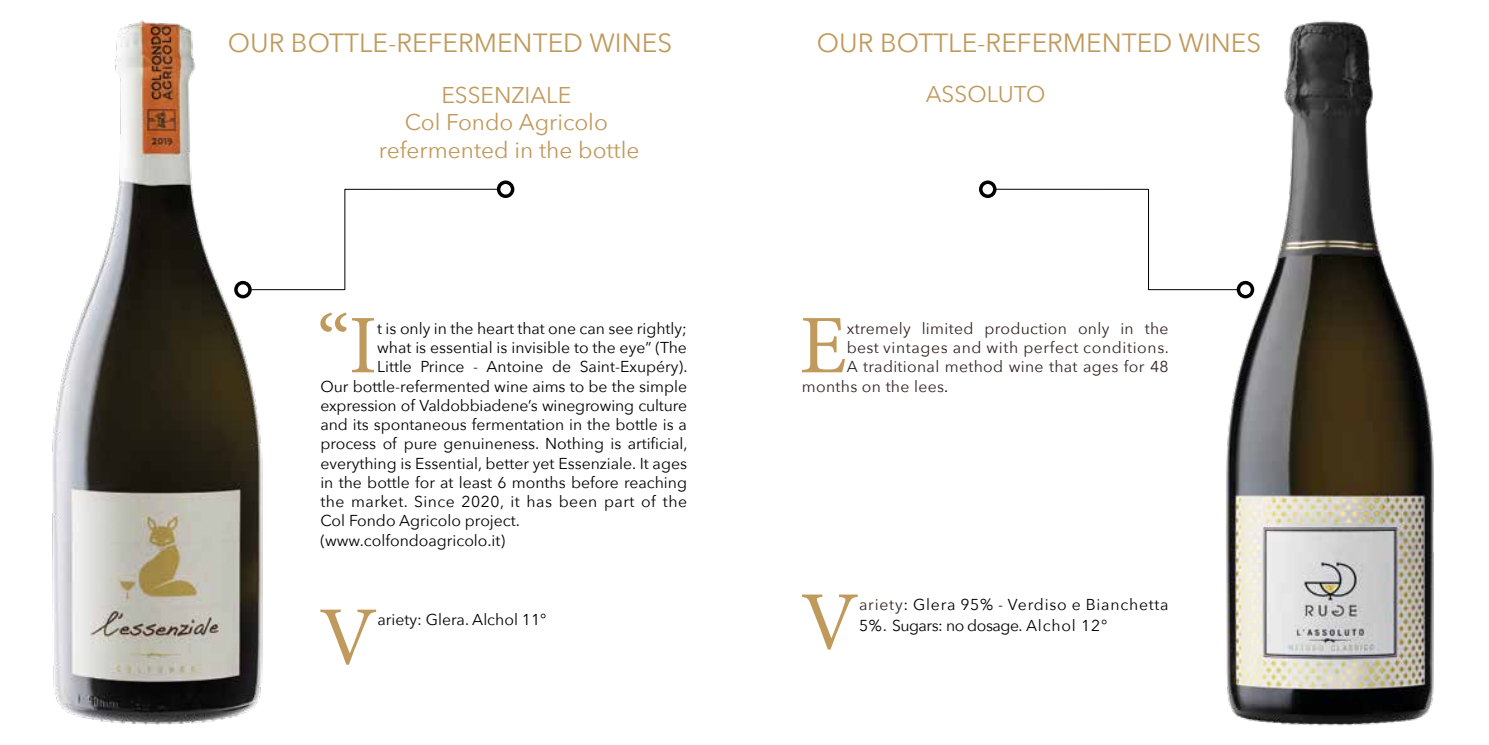
<style>
.page{position:relative;width:1489px;height:745px;background:#fff}
.page>*{position:absolute;margin:0;border:0;box-sizing:border-box;transform-origin:0 0}
.t1{font:83.3px "Minion Pro";color:#c09a5c}
.t2{font:26.25px "Avenir Next";color:#c09a5c}
.t3{font:22.75px/27.3px "Avenir Next";color:#c09a5c;text-align:center}
.t4{font:15.75px "Avenir Next";color:#000}
.t5{font:15.75px "Avenir Next";letter-spacing:.02em;color:#312421}
.t6{font:15.75px/21px "Avenir Next";letter-spacing:.05em;color:#000}
.t7{font:15.75px "Avenir Next";letter-spacing:.03em;color:#000}
.t8{font:15.75px "Avenir Next";letter-spacing:.04em;color:#312421}
.s1{color:#000}
.s2{color:#312421}
</style>
<div class="page">
<img style="left:1221px;top:20px;width:213px;height:706px">
<img style="left:52px;top:20px;width:211px;height:705px">
<svg style="left:249px;top:188px;width:250px;height:102px"></svg>
<div style="left:497px;top:180px;width:17px;height:18px;border:4px solid #000;border-radius:50%"></div>
<div style="left:234px;top:281px;width:18px;height:17px;border:4px solid #000;border-radius:50%"></div>
<svg style="left:993px;top:188px;width:246px;height:102px"></svg>
<div style="left:978px;top:180px;width:18px;height:18px;border:4px solid #000;border-radius:50%"></div>
<div style="left:1236px;top:281px;width:18px;height:17px;border:4px solid #000;border-radius:50%"></div>
<h2 class="t2" style="left:228px;top:21px;width:446px">OUR BOTTLE-REFERMENTED WINES</h2>
<h2 class="t2" style="left:816px;top:21px;width:446px">OUR BOTTLE-REFERMENTED WINES</h2>
<h3 class="t3" style="left:441px;top:80px;width:131px">ESSENZIALE</h3>
<h3 class="t3" style="left:925px;top:80px;width:121px">ASSOLUTO</h3>
<h3 class="t3" style="left:379px;top:108px;width:262px">Col Fondo Agricolo refermented in the bottle</h3>
<h1 class="t1" style="left:317px;top:289px;width:62px">“I</h1>
<p class="t4" style="left:377px;top:315px;width:311px">t is only in the heart that one can see rightly;</p>
<p class="t4" style="left:377px;top:334px;width:311px">what is essential is invisible to the eye” (The</p>
<p class="t4" style="left:377px;top:353px;width:312px">Little Prince - Antoine de Saint-Exupéry).</p>
<p class="t4" style="left:320px;top:372px;width:368px">Our bottle-refermented wine aims to be the simple</p>
<p class="t4" style="left:320px;top:392px;width:368px">expression of Valdobbiadene’s winegrowing culture</p>
<p class="t4" style="left:320px;top:411px;width:368px">and its spontaneous fermentation in the bottle is a</p>
<p class="t4" style="left:320px;top:430px;width:368px">process of pure genuineness. Nothing is artificial,</p>
<p class="t4" style="left:320px;top:449px;width:368px">everything is Essential, better yet Essenziale. It ages</p>
<p class="t4" style="left:320px;top:469px;width:368px">in the bottle for at least 6 months before reaching</p>
<p class="t7" style="left:320px;top:488px;width:368px">the market. Since 2020, it has been part of the</p>
<p class="t4" style="left:320px;top:507px;width:201px">Col Fondo Agricolo project.</p>
<p class="t4" style="left:320px;top:526px;width:186px">(www.colfondoagricolo.it)</p>
<h1 class="t1" style="left:319px;top:581px;width:60px">V</h1>
<p class="t4" style="left:377px;top:606px;width:170px">ariety: Glera. Alchol 11°</p>
<h1 class="t1" style="left:799px;top:289px;width:49px">E</h1>
<p class="t5" style="left:846px;top:315px;width:323px">xtremely limited production only in the</p>
<p class="t8" style="left:846px;top:334px;width:323px">best vintages and with perfect conditions.</p>
<p class="t5" style="left:846px;top:353px;width:323px">A traditional method wine that ages for 48</p>
<p class="t5" style="left:802px;top:372px;width:148px">months on the lees<span class="s1">.</span></p>
<h1 class="t1" style="left:800px;top:566px;width:60px">V</h1>
<p class="t6" style="left:859px;top:593px;width:311px"><span class="s2">ariety</span>: Glera 95% - Verdiso e Bianchetta<br>5%. Sugars: no dosage. Alchol 12°</p>
</div>
